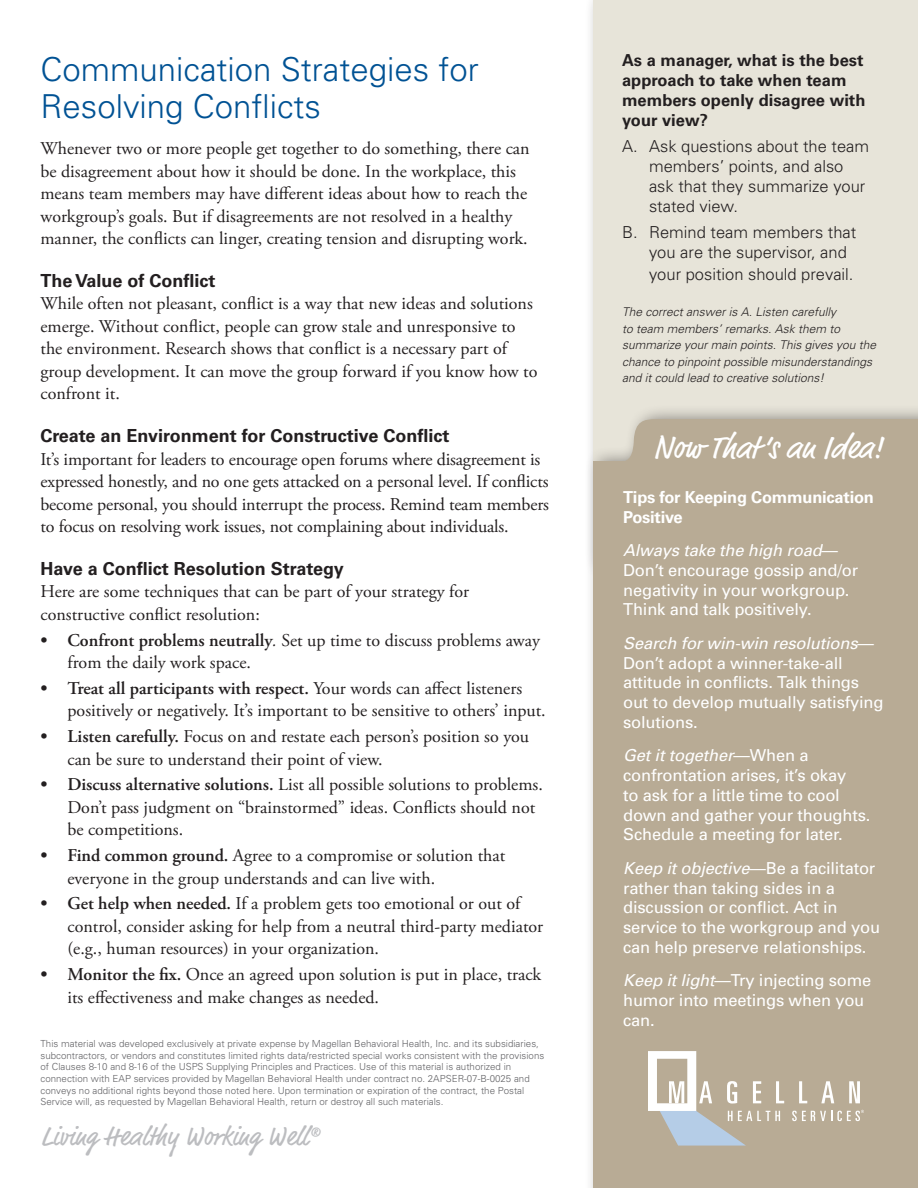
<style>
.page{position:relative;width:918px;height:1188px;background:#fff}
.page>*{position:absolute;margin:0;border:0;box-sizing:border-box;transform-origin:0 0}
.small_title{font:300 33px/37.5px "Univers";color:#005294}
.now_that_s_an_idea{font:33px "Market OT";letter-spacing:-.01em;color:#fff}
.t1{font:27px "Market OT";color:#bcbdc0}
.body_copy{font:18px/22.5px "Adobe Garamond Pro";color:#231f20}
.subhead{font:700 18px "Univers";color:#231f20}
.rev_sidebar_text{font:16.5px/19.8px "Univers";letter-spacing:-.01em;color:#fff}
.rev_sidebar_text-2{font:300 16.5px/19.8px "Univers";color:#231f20}
.rev_sidebar_text-3{font:700 16.5px/19.8px "Univers";color:#231f20}
.rev_sidebar_text-4{font:700 16.5px/19.8px "Univers";letter-spacing:-.015em;color:#fff}
.rev_sidebar_text-5{font:italic 300 12px/16.5px "Univers";color:#231f20}
.legend{font:300 9.75px/11.7px "Univers";color:#636366}
.s1{font-weight:600}
.s2{font-style:italic}
</style>
<div class="page">
<div style="left:593px;top:0;width:325px;height:566px;background:#e7e4d9"></div>
<div style="left:585px;top:404px;width:333px;height:784px;background:#231f20;opacity:.5"></div>
<div style="left:593px;top:461px;width:325px;height:727px;background:#b8ab95"></div>
<div style="left:623px;top:419px;width:295px;height:42px;background:#b8ab95"></div>
<svg style="left:799px;top:1081px;width:8px;height:22px"></svg>
<svg style="left:821px;top:1081px;width:13px;height:22px"></svg>
<svg style="left:849px;top:1081px;width:11px;height:22px"></svg>
<svg style="left:648px;top:1051px;width:136px;height:95px"></svg>
<svg style="left:792px;top:1110px;width:72px;height:11px"></svg>
<p class="small_title" style="left:40px;top:49px;width:440px">Communication Strategies for<br>Resolving Conflicts</p>
<p class="body_copy" style="left:40px;top:138px;width:491px">Whenever two or more people get together to do something, there can be disagreement about how it should be done. In the workplace, this means team members may have different ideas about how to reach the workgroup’s goals. But if disagreements are not resolved in a healthy manner, the conflicts can linger, creating tension and disrupting work.</p>
<p class="subhead" style="left:40px;top:270px;width:177px">The Value of Conflict</p>
<p class="body_copy" style="left:40px;top:293px;width:498px">While often not pleasant, conflict is a way that new ideas and solutions emerge. Without conflict, people can grow stale and unresponsive to the environment. Research shows that conflict is a necessary part of group development. It can move the group forward if you know how to confront it.</p>
<p class="subhead" style="left:40px;top:425px;width:410px">Create an Environment for Constructive Conflict</p>
<p class="body_copy" style="left:40px;top:448px;width:510px">It’s important for leaders to encourage open forums where disagreement is expressed honestly, and no one gets attacked on a personal level. If conflicts become personal, you should interrupt the process. Remind team members to focus on resolving work issues, not complaining about individuals.</p>
<p class="subhead" style="left:40px;top:558px;width:305px">Have a Conflict Resolution Strategy</p>
<p class="body_copy" style="left:40px;top:581px;width:430px">Here are some techniques that can be part of your strategy for constructive conflict resolution:</p>
<p class="body_copy" style="left:68px;top:629px;width:474px;text-indent:-27px"><span class="s1">• Confront problems neutrally</span><span class="s2">.</span> Set up time to discuss problems away from the daily work space.</p>
<p class="body_copy" style="left:68px;top:678px;width:480px;text-indent:-27px"><span class="s1">• Treat all participants with respect.</span> Your words can affect listeners positively or negatively. It’s important to be sensitive to others’ input.</p>
<p class="body_copy" style="left:68px;top:726px;width:463px;text-indent:-27px"><span class="s1">• Listen carefully.</span> Focus on and restate each person’s position so you can be sure to understand their point of view.</p>
<p class="body_copy" style="left:68px;top:774px;width:477px;text-indent:-27px"><span class="s1">• Discuss alternative solutions.</span> List all possible solutions to problems.<br>Don’t pass judgment on “brainstormed” ideas. Conflicts should not be competitions.</p>
<p class="body_copy" style="left:68px;top:845px;width:439px;text-indent:-27px"><span class="s1">• Find common ground.</span> Agree to a compromise or solution that everyone in the group understands and can live with.</p>
<p class="body_copy" style="left:68px;top:893px;width:477px;text-indent:-27px"><span class="s1">• Get help when needed.</span> If a problem gets too emotional or out of control, consider asking for help from a neutral third-party mediator (e.g., human resources) in your organization.</p>
<p class="body_copy" style="left:68px;top:964px;width:475px;text-indent:-27px"><span class="s1">• Monitor the fix.</span> Once an agreed upon solution is put in place, track its effectiveness and make changes as needed.</p>
<p class="legend" style="left:40px;top:1037px;width:505px">This material was developed exclusively at private expense by Magellan Behavioral Health, Inc. and its subsidiaries, subcontractors, or vendors and constitutes limited rights data/restricted special works consistent with the provisions of Clauses 8-10 and 8-16 of the USPS Supplying Principles and Practices. Use of this material is authorized in connection with EAP services provided by Magellan Behavioral Health under contract no. 2APSER-07-B-0025 and conveys no additional rights beyond those noted here. Upon termination or expiration of the contract, the Postal Service will, as requested by Magellan Behavioral Health, return or destroy all such materials.</p>
<p class="t1" style="left:40px;top:1119px;width:281px">Living Healthy Working Well<sup>®</sup></p>
<p class="rev_sidebar_text-3" style="left:622px;top:51px;width:245px">As a manager, what is the best approach to take when team members openly disagree with your view?</p>
<p class="rev_sidebar_text-2" style="left:649px;top:136px;width:222px;text-indent:-27px">A. Ask questions about the team members’ points, and also ask that they summarize your stated view.</p>
<p class="rev_sidebar_text-2" style="left:649px;top:222px;width:209px;text-indent:-27px">B. Remind team members that you are the supervisor, and</p>
<p class="rev_sidebar_text-2" style="left:649px;top:263px;width:206px">your position should prevail.</p>
<p class="rev_sidebar_text-5" style="left:622px;top:304px;width:256px">The correct answer is A. Listen carefully<br>to team members’ remarks. Ask them to summarize your main points. This gives you the chance to pinpoint possible misunderstandings and it could lead to creative solutions!</p>
<p class="now_that_s_an_idea" style="left:653px;top:427px;width:231px">Now That’s an Idea!</p>
<p class="rev_sidebar_text-4" style="left:623px;top:487px;width:252px">Tips for Keeping Communication<br>Positive</p>
<p class="rev_sidebar_text" style="left:623px;top:540px;width:236px"><span class="s2">Always take the high road</span>—<br>Don’t encourage gossip and/or negativity in your workgroup.<br>Think and talk positively.</p>
<p class="rev_sidebar_text" style="left:623px;top:633px;width:262px"><span class="s2">Search for win-win resolutions</span>—<br>Don’t adopt a winner-take-all attitude in conflicts. Talk things out to develop mutually satisfying solutions.</p>
<p class="rev_sidebar_text" style="left:623px;top:745px;width:249px"><span class="s2">Get it together</span>—When a confrontation arises, it’s okay<br>to ask for a little time to cool down and gather your thoughts.<br>Schedule a meeting for later.</p>
<p class="rev_sidebar_text" style="left:623px;top:858px;width:259px"><span class="s2">Keep it objective</span>—Be a facilitator rather than taking sides in a discussion or conflict. Act in service to the workgroup and you can help preserve relationships.</p>
<p class="rev_sidebar_text" style="left:623px;top:970px;width:250px"><span class="s2">Keep it light</span>—Try injecting some humor into meetings when you can.</p>
</div>
